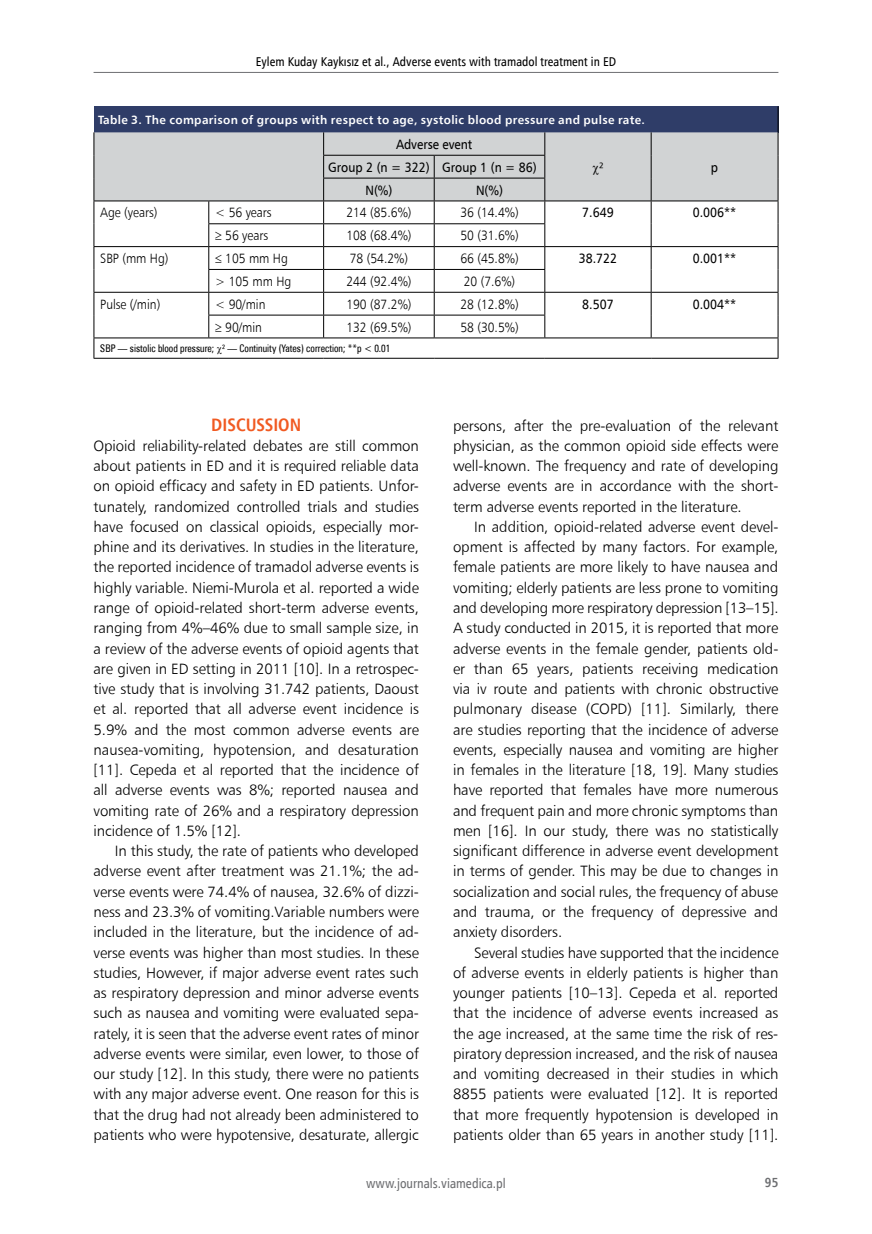
<style>
.page{position:relative;width:872px;height:1234px;background:#fff}
.page>*{position:absolute;margin:0;border:0;box-sizing:border-box;transform-origin:0 0}
.t1{font:700 18px "Humnst 777 Cn EU";color:#f15a22}
.t2{font:15px/20.2px "Humnst 777 Lt EU";letter-spacing:-.005em;color:#000;text-align:justify}
.t3{font:13.5px "Humnst 777 Lt EU";color:#000;scale:.9 1}
.t4{font:13.5px/22.8px "Humnst 777 EU";color:#000;text-align:center;scale:.9 1}
.t5{font:13.5px "Humnst 777 Cn EU";color:#6d6e71}
.t6{font:700 13.2px "Humnst 777 Cn EU";color:#6d6e71}
.t7{font:12.75px "Humnst 777 Cn EU";color:#000}
.t8{font:700 12px "Humnst 777 EU";letter-spacing:.03em;color:#fff}
.t9{font:10.5px "Zurich Cn EU";color:#000;scale:.92 1}
</style>
<div class="page">
<hr style="left:94px;top:72px;width:684px;height:1px;background:#6d6e71">
<div style="left:94px;top:106px;width:684px;height:26px;background:#2f3d68"></div>
<div style="left:95px;top:132px;width:682px;height:68px;background:#d1d3d4"></div>
<hr style="left:323px;top:155px;width:111px;height:1px;background:#000">
<hr style="left:434px;top:155px;width:111px;height:1px;background:#000">
<hr style="left:323px;top:178px;width:111px;height:1px;background:#000">
<hr style="left:434px;top:178px;width:111px;height:1px;background:#000">
<hr style="left:208px;top:223px;width:116px;height:1px;background:#000">
<hr style="left:324px;top:223px;width:110px;height:1px;background:#000">
<hr style="left:434px;top:223px;width:111px;height:1px;background:#000">
<hr style="left:94px;top:246px;width:115px;height:1px;background:#000">
<hr style="left:209px;top:246px;width:115px;height:1px;background:#000">
<hr style="left:324px;top:246px;width:110px;height:1px;background:#000">
<hr style="left:434px;top:246px;width:111px;height:1px;background:#000">
<hr style="left:545px;top:246px;width:106px;height:1px;background:#000">
<hr style="left:651px;top:246px;width:127px;height:1px;background:#000">
<hr style="left:208px;top:269px;width:116px;height:1px;background:#000">
<hr style="left:324px;top:269px;width:110px;height:1px;background:#000">
<hr style="left:434px;top:269px;width:111px;height:1px;background:#000">
<hr style="left:94px;top:292px;width:115px;height:1px;background:#000">
<hr style="left:209px;top:292px;width:115px;height:1px;background:#000">
<hr style="left:324px;top:292px;width:110px;height:1px;background:#000">
<hr style="left:434px;top:292px;width:111px;height:1px;background:#000">
<hr style="left:545px;top:292px;width:106px;height:1px;background:#000">
<hr style="left:651px;top:292px;width:127px;height:1px;background:#000">
<hr style="left:208px;top:314px;width:116px;height:1px;background:#000">
<svg style="left:208px;top:201px;width:1px;height:136px"></svg>
<hr style="left:324px;top:314px;width:110px;height:1px;background:#000">
<svg style="left:323px;top:132px;width:1px;height:205px"></svg>
<hr style="left:434px;top:314px;width:111px;height:1px;background:#000">
<svg style="left:434px;top:155px;width:1px;height:182px"></svg>
<svg style="left:544px;top:132px;width:1px;height:205px"></svg>
<svg style="left:651px;top:132px;width:1px;height:205px"></svg>
<hr style="left:94px;top:337px;width:115px;height:1px;background:#000">
<hr style="left:209px;top:337px;width:115px;height:1px;background:#000">
<hr style="left:324px;top:337px;width:110px;height:1px;background:#000">
<hr style="left:434px;top:337px;width:111px;height:1px;background:#000">
<hr style="left:545px;top:337px;width:106px;height:1px;background:#000">
<hr style="left:651px;top:337px;width:127px;height:1px;background:#000">
<hr style="left:94px;top:358px;width:115px;height:1px;background:#000">
<hr style="left:209px;top:358px;width:115px;height:1px;background:#000">
<hr style="left:324px;top:358px;width:110px;height:1px;background:#000">
<hr style="left:434px;top:358px;width:111px;height:1px;background:#000">
<hr style="left:545px;top:358px;width:106px;height:1px;background:#000">
<hr style="left:651px;top:358px;width:127px;height:1px;background:#000">
<svg style="left:94px;top:132px;width:1px;height:226px"></svg>
<svg style="left:777px;top:106px;width:1px;height:252px"></svg>
<hr style="left:94px;top:200px;width:115px;height:1px;background:#000">
<hr style="left:209px;top:200px;width:115px;height:1px;background:#000">
<hr style="left:324px;top:200px;width:110px;height:1px;background:#000">
<hr style="left:434px;top:200px;width:111px;height:1px;background:#000">
<hr style="left:545px;top:200px;width:106px;height:1px;background:#000">
<hr style="left:651px;top:200px;width:127px;height:1px;background:#000">
<svg style="left:593px;top:165px;width:5px;height:9px"></svg>
<p class="t7" style="left:256px;top:54px;width:362px">Eylem Kuday Kaykısız et al., Adverse events with tramadol treatment in ED</p>
<p class="t8" style="left:98px;top:112px;width:548px">Table 3. The comparison of groups with respect to age, systolic blood pressure and pulse rate.</p>
<p class="t4" style="left:328px;top:132px;width:233px">Adverse event<br>Group 2 (n = 322) Group 1 (n = 86)</p>
<p class="t4" style="left:599px;top:155px;width:7px">²</p>
<p class="t4" style="left:711px;top:155px;width:10px">p</p>
<p class="t4" style="left:365px;top:178px;width:31px">N(%)</p>
<p class="t4" style="left:476px;top:178px;width:31px">N(%)</p>
<p class="t3" style="left:100px;top:204px;width:65px">Age (years)</p>
<p class="t3" style="left:215px;top:204px;width:64px">&lt; 56 years</p>
<p class="t3" style="left:346px;top:204px;width:74px">214 (85.6%)</p>
<p class="t3" style="left:460px;top:204px;width:66px">36 (14.4%)</p>
<p class="t4" style="left:582px;top:201px;width:36px">7.649</p>
<p class="t4" style="left:693px;top:201px;width:50px">0.006**</p>
<p class="t3" style="left:215px;top:227px;width:60px">≥ 56 years</p>
<p class="t3" style="left:346px;top:227px;width:74px">108 (68.4%)</p>
<p class="t3" style="left:460px;top:227px;width:66px">50 (31.6%)</p>
<p class="t3" style="left:100px;top:250px;width:77px">SBP (mm Hg)</p>
<p class="t3" style="left:215px;top:250px;width:82px">≤ 105 mm Hg</p>
<p class="t3" style="left:350px;top:250px;width:66px">78 (54.2%)</p>
<p class="t3" style="left:460px;top:250px;width:66px">66 (45.8%)</p>
<p class="t4" style="left:579px;top:247px;width:44px">38.722</p>
<p class="t4" style="left:693px;top:247px;width:50px">0.001**</p>
<p class="t3" style="left:215px;top:273px;width:86px">&gt; 105 mm Hg</p>
<p class="t3" style="left:346px;top:273px;width:74px">244 (92.4%)</p>
<p class="t3" style="left:464px;top:273px;width:59px">20 (7.6%)</p>
<p class="t3" style="left:100px;top:296px;width:68px">Pulse (/min)</p>
<p class="t3" style="left:215px;top:296px;width:57px">&lt; 90/min</p>
<p class="t3" style="left:346px;top:296px;width:74px">190 (87.2%)</p>
<p class="t3" style="left:460px;top:296px;width:66px">28 (12.8%)</p>
<p class="t4" style="left:582px;top:292px;width:36px">8.507</p>
<p class="t4" style="left:693px;top:292px;width:50px">0.004**</p>
<p class="t3" style="left:215px;top:318px;width:54px">≥ 90/min</p>
<p class="t3" style="left:346px;top:318px;width:74px">132 (69.5%)</p>
<p class="t3" style="left:460px;top:318px;width:66px">58 (30.5%)</p>
<p class="t9" style="left:100px;top:342px;width:317px">SBP — sistolic blood pressure; ² — Continuity (Yates) correction; **p &lt; 0.01</p>
<p class="t1" style="left:211px;top:413px;width:21px">DISCUSSION</p>
<p class="t2" style="left:94px;top:435px;width:327px">Opioid reliability-related debates are still common about patients in ED and it is required reliable data on opioid efficacy and safety in ED patients. Unfor&shy;tunately, randomized controlled trials and studies have focused on classical opioids, especially mor&shy;phine and its derivatives. In studies in the literature, the reported incidence of tramadol adverse events is highly variable. Niemi-Murola et al. reported a wide range of opioid-related short-term adverse events, ranging from 4%–46% due to small sample size, in a review of the adverse events of opioid agents that are given in ED setting in 2011 [10]. In a retrospec&shy;tive study that is involving 31.742 patients, Daoust et al. reported that all adverse event incidence is 5.9% and the most common adverse events are nausea-vomiting, hypotension, and desaturation [11]. Cepeda et al reported that the incidence of all adverse events was 8%; reported nausea and vomiting rate of 26% and a respiratory depression incidence of 1.5% [12].</p>
<p class="t2" style="left:94px;top:840px;width:327px;text-indent:21px">In this study, the rate of patients who developed adverse event after treatment was 21.1%; the ad&shy;verse events were 74.4% of nausea, 32.6% of dizzi&shy;ness and 23.3% of vomiting.Variable numbers were included in the literature, but the incidence of ad&shy;verse events was higher than most studies. In these studies, However, if major adverse event rates such as respiratory depression and minor adverse events such as nausea and vomiting were evaluated sepa&shy;rately, it is seen that the adverse event rates of minor adverse events were similar, even lower, to those of our study [12]. In this study, there were no patients with any major adverse event. One reason for this is that the drug had not already been administered to patients who were hypotensive, desaturate, allergic</p>
<p class="t2" style="left:453px;top:415px;width:327px">persons, after the pre-evaluation of the relevant physician, as the common opioid side effects were well-known. The frequency and rate of developing adverse events are in accordance with the short&shy;term adverse events reported in the literature.</p>
<p class="t2" style="left:453px;top:516px;width:327px;text-indent:21px">In addition, opioid-related adverse event devel&shy;opment is affected by many factors. For example, female patients are more likely to have nausea and vomiting; elderly patients are less prone to vomiting and developing more respiratory depression [13–15].<br>A study conducted in 2015, it is reported that more adverse events in the female gender, patients old&shy;er than 65 years, patients receiving medication via iv route and patients with chronic obstructive pulmonary disease (COPD) [11]. Similarly, there are studies reporting that the incidence of adverse events, especially nausea and vomiting are higher in females in the literature [18, 19]. Many studies have reported that females have more numerous and frequent pain and more chronic symptoms than men [16]. In our study, there was no statistically significant difference in adverse event development in terms of gender. This may be due to changes in socialization and social rules, the frequency of abuse and trauma, or the frequency of depressive and anxiety disorders.</p>
<p class="t2" style="left:453px;top:941px;width:327px;text-indent:21px">Several studies have supported that the incidence of adverse events in elderly patients is higher than younger patients [10–13]. Cepeda et al. reported that the incidence of adverse events increased as the age increased, at the same time the risk of res&shy;piratory depression increased, and the risk of nausea and vomiting decreased in their studies in which 8855 patients were evaluated [12]. It is reported that more frequently hypotension is developed in patients older than 65 years in another study [11].</p>
<p class="t5" style="left:366px;top:1174px;width:141px">www.journals.viamedica.pl</p>
<p class="t6" style="left:765px;top:1173px;width:15px">95</p>
</div>
